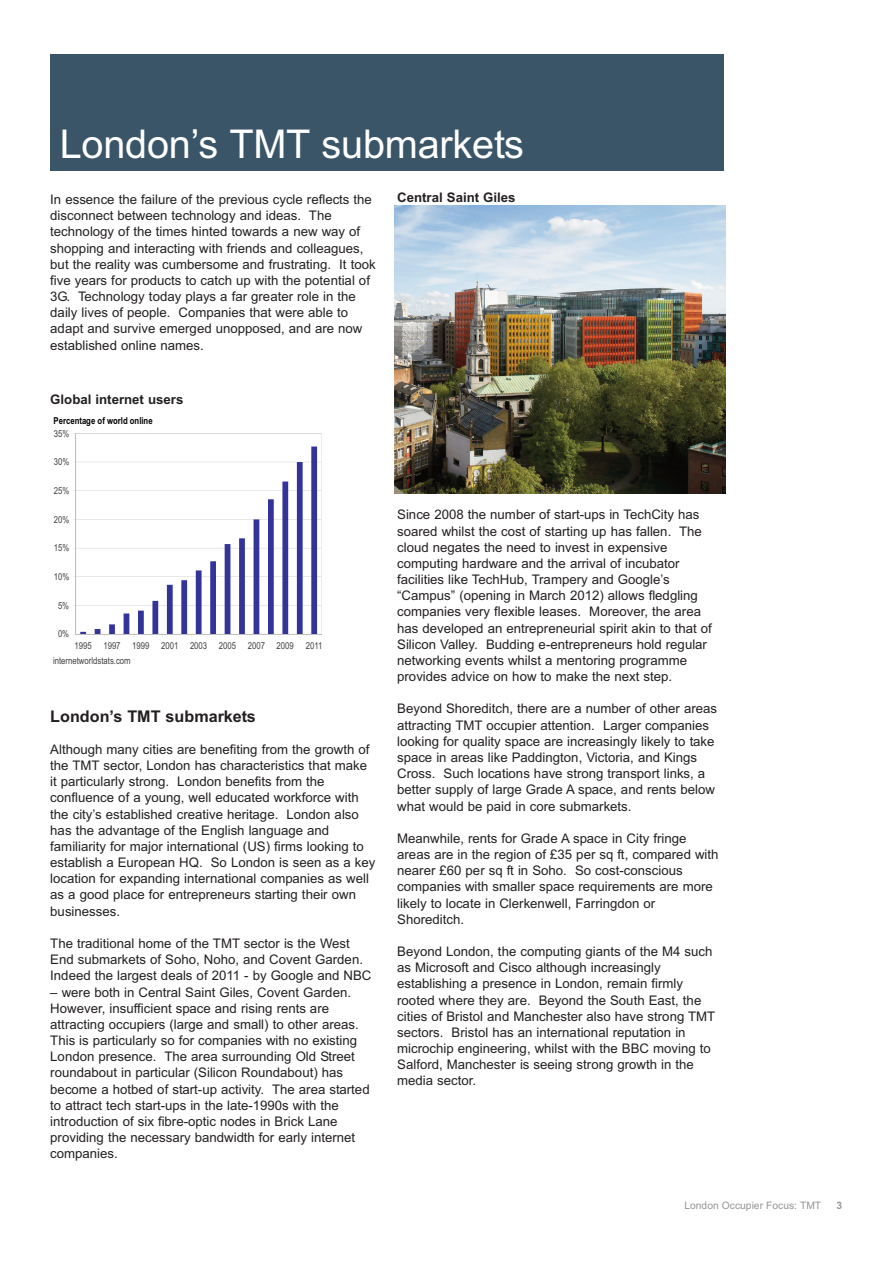
<style>
.page{position:relative;width:893px;height:1263px;background:#fff}
.page>*{position:absolute;margin:0;border:0;box-sizing:border-box;transform-origin:0 0}
.t1{font:39.75px "Arial MT+QPDMMS";letter-spacing:-.005em;color:#fff}
.t2{font:16.2px "Arial Bold MT+KSJDOO";color:#231f20}
.t3{font:13.2px/16.2px "Arial MT+QPDMMS";color:#231f20}
.t4{font:13.2px "Arial Bold MT+KSJDOO";color:#231f20}
.t5{font:10.35px "Arial MT+QPDMMS";color:#939598}
.t6{font:10.35px "Arial Bold MT+KSJDOO";color:#939598}
.t7{font:9.6px/15.5px "Arial MT+QPDMMS";color:#404040;scale:.81 1}
.t8{font:9.6px "Arial Bold MT+KSJDOO";color:#000;scale:.81 1}
</style>
<div class="page">
<div style="left:50px;top:55px;width:673px;height:116px;background:#3b5568"></div>
<svg style="left:77px;top:433px;width:245px;height:201px"></svg>
<hr style="left:76px;top:433px;width:1px;height:201px;background:#bfbfbf">
<hr style="left:76px;top:634px;width:245px;height:1px;background:#bfbfbf">
<svg style="left:74px;top:446px;width:243px;height:191px"></svg>
<img style="left:395px;top:205px;width:331px;height:288px">
<h1 class="t1" style="left:60px;top:130px;width:466px">London’s TMT submarkets</h1>
<p class="t3" style="left:50px;top:193px;width:327px">In essence the failure of the previous cycle reflects the disconnect between technology and ideas. The technology of the times hinted towards a new way of shopping and interacting with friends and colleagues, but the reality was cumbersome and frustrating. It took five years for products to catch up with the potential of 3G. Technology today plays a far greater role in the daily lives of people. Companies that were able to adapt and survive emerged unopposed, and are now established online names.</p>
<p class="t4" style="left:50px;top:394px;width:135px">Global internet users</p>
<p class="t8" style="left:54px;top:417px;width:124px">Percentage of world online</p>
<p class="t7" style="left:54px;top:426px;width:21px">35%</p>
<p class="t7" style="left:54px;top:455px;width:21px">30%</p>
<p class="t7" style="left:54px;top:484px;width:21px">25%</p>
<p class="t7" style="left:54px;top:512px;width:21px">20%</p>
<p class="t7" style="left:54px;top:541px;width:21px">15%</p>
<p class="t7" style="left:54px;top:570px;width:21px">10%</p>
<p class="t7" style="left:58px;top:598px;width:15px">5%</p>
<p class="t7" style="left:58px;top:627px;width:15px">0%</p>
<p class="t7" style="left:53px;top:639px;width:334px;text-indent:21px">1995 1997 1999 2001 2003 2005 2007 2009 2011 internetworldstats.com</p>
<p class="t2" style="left:50px;top:710px;width:207px">London’s TMT submarkets</p>
<p class="t3" style="left:50px;top:742px;width:327px">Although many cities are benefiting from the growth of the TMT sector, London has characteristics that make it particularly strong. London benefits from the confluence of a young, well educated workforce with the city’s established creative heritage. London also has the advantage of the English language and familiarity for major international (US) firms looking to establish a European HQ. So London is seen as a key location for expanding international companies as well as a good place for entrepreneurs starting their own businesses.</p>
<p class="t3" style="left:50px;top:936px;width:323px">The traditional home of the TMT sector is the West<br>End submarkets of Soho, Noho, and Covent Garden.<br>Indeed the largest deals of 2011 - by Google and NBC</p>
<p class="t3" style="left:50px;top:985px;width:321px">– were both in Central Saint Giles, Covent Garden.<br>However, insufficient space and rising rents are attracting occupiers (large and small) to other areas.<br>This is particularly so for companies with no existing London presence. The area surrounding Old Street roundabout in particular (Silicon Roundabout) has become a hotbed of start-up activity. The area started to attract tech start-ups in the late-1990s with the introduction of six fibre-optic nodes in Brick Lane providing the necessary bandwidth for early internet companies.</p>
<p class="t4" style="left:397px;top:192px;width:120px">Central Saint Giles</p>
<p class="t3" style="left:397px;top:508px;width:316px">Since 2008 the number of start-ups in TechCity has soared whilst the cost of starting up has fallen. The cloud negates the need to invest in expensive computing hardware and the arrival of incubator facilities like TechHub, Trampery and Google’s “Campus” (opening in March 2012) allows fledgling companies very flexible leases. Moreover, the area has developed an entrepreneurial spirit akin to that of Silicon Valley. Budding e-entrepreneurs hold regular networking events whilst a mentoring programme provides advice on how to make the next step.</p>
<p class="t3" style="left:397px;top:702px;width:321px">Beyond Shoreditch, there are a number of other areas attracting TMT occupier attention. Larger companies looking for quality space are increasingly likely to take space in areas like Paddington, Victoria, and Kings Cross. Such locations have strong transport links, a better supply of large Grade A space, and rents below what would be paid in core submarkets.</p>
<p class="t3" style="left:397px;top:831px;width:323px">Meanwhile, rents for Grade A space in City fringe areas are in the region of £35 per sq ft, compared with nearer £60 per sq ft in Soho. So cost-conscious companies with smaller space requirements are more likely to locate in Clerkenwell, Farringdon or Shoreditch.</p>
<p class="t3" style="left:397px;top:945px;width:320px">Beyond London, the computing giants of the M4 such as Microsoft and Cisco although increasingly establishing a presence in London, remain firmly rooted where they are. Beyond the South East, the cities of Bristol and Manchester also have strong TMT sectors. Bristol has an international reputation in microchip engineering, whilst with the BBC moving to Salford, Manchester is seeing strong growth in the media sector.</p>
<p class="t5" style="left:684px;top:1201px;width:138px">London Occupier Focus: TMT</p>
<p class="t6" style="left:836px;top:1201px;width:7px">3</p>
</div>
